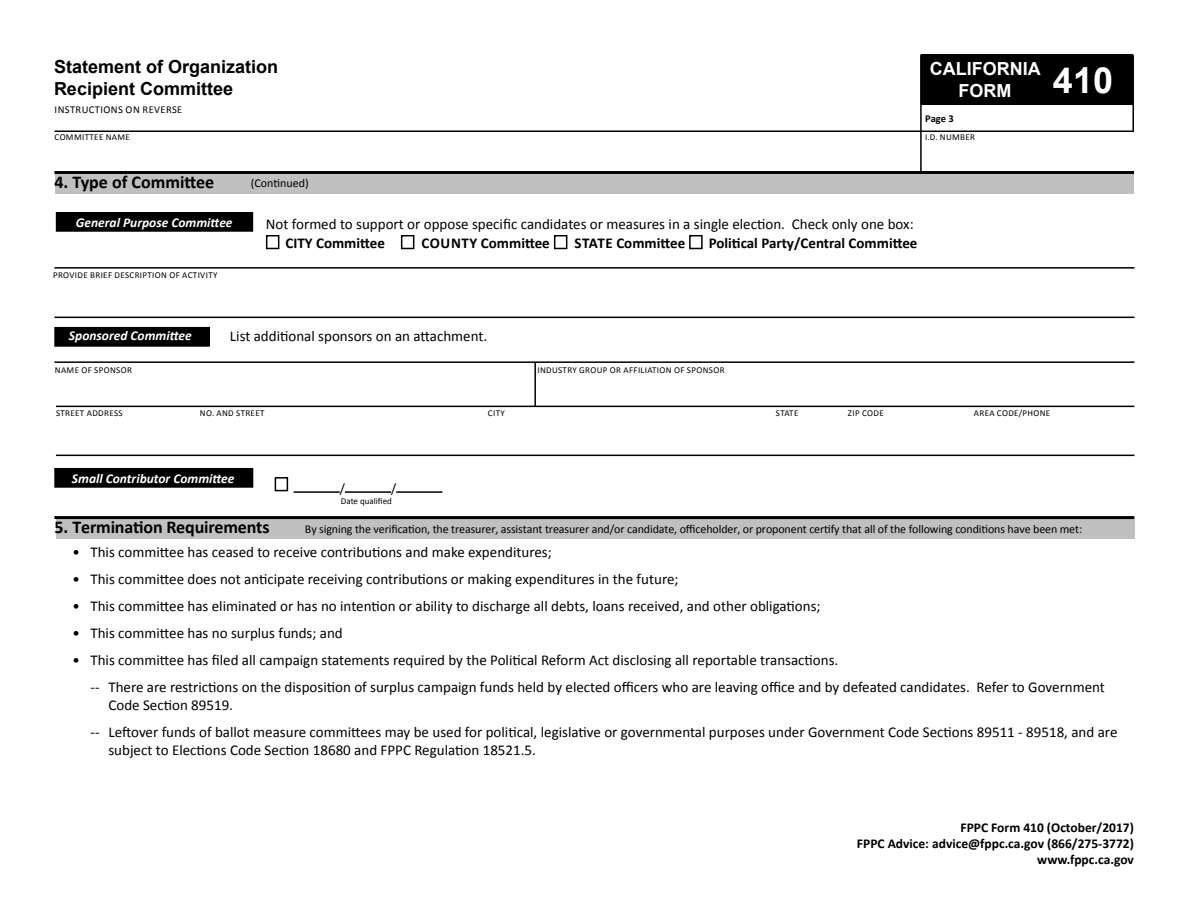
<style>
.page{position:relative;width:1188px;height:918px;background:#fff}
.page>*{position:absolute;margin:0;border:0;box-sizing:border-box;transform-origin:0 0}
.t1{font:700 18px "Calibri";letter-spacing:-.01em;color:#000}
.t2{font:700 18px/21.6px "Arial";color:#000}
.t3{font:700 18px/21.6px "Arial";color:#fff}
.t4{font:15px/27px "Calibri";color:#000}
.t5{font:700 15px "Calibri";color:#000}
.t6{font:700 13.5px/16.2px "Calibri";color:#000;text-align:right}
.t7{font:italic 700 13.5px "Calibri";color:#fff}
.t8{font:13.5px "Calibri";color:#000}
.t9{font:12px "Calibri";letter-spacing:-.01em;color:#000}
.t10{font:10.5px "Calibri";letter-spacing:.04em;color:#000}
.t11{font:700 10.5px "Calibri";color:#000}
.t12{font:9px "Calibri";letter-spacing:.04em;color:#000}
.t13{font:9px "Calibri";color:#000}
</style>
<div class="page">
<div style="left:55px;top:174px;width:1079px;height:20px;background:#c0c0c0"></div>
<div style="left:56px;top:519px;width:1079px;height:20px;background:#c0c0c0"></div>
<div style="left:921px;top:55px;width:211px;height:49px;background:#000"></div>
<div style="left:921px;top:54px;width:212px;height:51px;border:2px solid #000"></div>
<hr style="left:56px;top:455px;width:1078px;height:1px;background:#000">
<hr style="left:920px;top:55px;width:2px;height:118px;background:#000">
<hr style="left:1132px;top:55px;width:2px;height:77px;background:#000">
<hr style="left:54px;top:171px;width:1080px;height:3px;background:#000">
<hr style="left:54px;top:131px;width:1080px;height:1px;background:#000">
<hr style="left:54px;top:516px;width:1080px;height:3px;background:#000">
<div style="left:56px;top:212px;width:197px;height:19px;background:#000"></div>
<div style="left:56px;top:212px;width:197px;height:20px;border:1px solid #000"></div>
<hr style="left:54px;top:317px;width:1080px;height:1px;background:#000">
<div style="left:55px;top:327px;width:154px;height:19px;background:#000"></div>
<div style="left:54px;top:327px;width:156px;height:20px;border:1px solid #000"></div>
<hr style="left:54px;top:361px;width:1080px;height:2px;background:#000">
<hr style="left:534px;top:362px;width:2px;height:45px;background:#000">
<hr style="left:56px;top:406px;width:1078px;height:1px;background:#000">
<div style="left:266px;top:235px;width:13px;height:14px;border:2px solid #000"></div>
<div style="left:401px;top:235px;width:13px;height:14px;border:2px solid #000"></div>
<div style="left:554px;top:235px;width:13px;height:14px;border:2px solid #000"></div>
<div style="left:689px;top:235px;width:14px;height:14px;border:2px solid #000"></div>
<hr style="left:54px;top:267px;width:1080px;height:2px;background:#000">
<div style="left:275px;top:477px;width:13px;height:14px;border:2px solid #000"></div>
<hr style="left:294px;top:491px;width:46px;height:2px;background:#000">
<hr style="left:345px;top:491px;width:46px;height:2px;background:#000">
<hr style="left:396px;top:491px;width:46px;height:2px;background:#000">
<div style="left:55px;top:468px;width:198px;height:19px;background:#000"></div>
<div style="left:54px;top:468px;width:199px;height:20px;border:1px solid #000"></div>
<p class="t2" style="left:54px;top:56px;width:226px">Statement of Organization<br>Recipient Committee</p>
<p class="t3" style="left:958px;top:59px;width:156px;text-indent:-29px">CALIFORNIA<br>FORM <sup>410</sup></p>
<p class="t12" style="left:55px;top:132px;width:7px">committ</p>
<p class="t12" style="left:94px;top:132px;width:19px">ee Nam</p>
<p class="t12" style="left:126px;top:132px;width:6px">e</p>
<p class="t12" style="left:925px;top:132px;width:50px">I.d. number</p>
<p class="t10" style="left:55px;top:102px;width:41px">Instructio</p>
<p class="t10" style="left:111px;top:102px;width:73px">ns on Reverse</p>
<p class="t11" style="left:925px;top:112px;width:30px">Page 3</p>
<p class="t1" style="left:54px;top:171px;width:161px">4. Type of Committee</p>
<p class="t9" style="left:251px;top:176px;width:59px">(Continued)</p>
<p class="t7" style="left:76px;top:214px;width:158px">General Purpose Committee</p>
<p class="t4" style="left:266px;top:210px;width:649px">Not formed to support or oppose specific candidates or measures in a single election. Check only one box:</p>
<p class="t12" style="left:53px;top:269px;width:6px">pro</p>
<p class="t12" style="left:69px;top:269px;width:62px">vide bri ef descriptio</p>
<p class="t12" style="left:161px;top:269px;width:27px">n of acti</p>
<p class="t12" style="left:200px;top:269px;width:19px">vity</p>
<p class="t5" style="left:286px;top:233px;width:101px">CITY Committee</p>
<p class="t5" style="left:422px;top:233px;width:39px">County</p>
<p class="t5" style="left:481px;top:233px;width:70px">Committee</p>
<p class="t5" style="left:575px;top:233px;width:112px">Stat e Committee</p>
<p class="t5" style="left:709px;top:233px;width:210px">Political Party/Central Committee</p>
<p class="t7" style="left:69px;top:327px;width:124px">Sponsored Committee</p>
<p class="t12" style="left:55px;top:364px;width:68px">name ofsponsor</p>
<p class="t4" style="left:230px;top:322px;width:259px">List additional sponsors on an attachment.</p>
<p class="t12" style="left:537px;top:364px;width:92px">industry group or affi</p>
<p class="t12" style="left:641px;top:364px;width:10px">liatio</p>
<p class="t12" style="left:666px;top:364px;width:50px">n ofsponsor</p>
<p class="t12" style="left:56px;top:408px;width:38px">Street addr</p>
<p class="t12" style="left:109px;top:408px;width:9px">ess</p>
<p class="t12" style="left:200px;top:408px;width:63px">no. and streetcit</p>
<p class="t12" style="left:500px;top:408px;width:6px">y</p>
<p class="t12" style="left:776px;top:408px;width:5px">stat</p>
<p class="t12" style="left:794px;top:408px;width:6px">e</p>
<p class="t12" style="left:848px;top:408px;width:21px">zip cod</p>
<p class="t12" style="left:879px;top:408px;width:6px">e</p>
<p class="t12" style="left:974px;top:408px;width:30px">Area cod</p>
<p class="t12" style="left:1014px;top:408px;width:15px">e/pho</p>
<p class="t12" style="left:1040px;top:408px;width:12px">ne</p>
<p class="t7" style="left:72px;top:470px;width:164px">Small Contributor Committee</p>
<p class="t8" style="left:340px;top:480px;width:7px">/</p>
<p class="t8" style="left:391px;top:480px;width:7px">/</p>
<p class="t13" style="left:341px;top:496px;width:53px">Date qualified</p>
<p class="t1" style="left:54px;top:516px;width:217px">5. Termination Requirements</p>
<p class="t4" style="left:72px;top:538px;width:481px">• This committee has ceased to receive contributions and make expenditures;</p>
<p class="t4" style="left:72px;top:565px;width:608px">• This committee does not anticipate receiving contributions or making expenditures in the future;</p>
<p class="t4" style="left:72px;top:592px;width:750px">• This committee has eliminated or has no intention or ability to discharge all debts, loans received, and other obligations;</p>
<p class="t4" style="left:72px;top:619px;width:272px">• This committee has no surplus funds; and</p>
<p class="t4" style="left:90px;top:646px;width:1016px;text-indent:-18px">• This committee has filed all campaign statements required by the Political Reform Act disclosing all reportable transactions.<br>-- There are restrictions on the disposition of surplus campaign funds held by elected officers who are leaving office and by defeated candidates. Refer to Government</p>
<p class="t4" style="left:90px;top:691px;width:1029px;text-indent:18px">Code Section 89519.<br>-- Leftover funds of ballot measure committees may be used for political, legislative or governmental purposes under Government Code Sections 89511 - 89518, and are</p>
<p class="t4" style="left:108px;top:736px;width:429px">subject to Elections Code Section 18680 and FPPC Regulation 18521.5.</p>
<p class="t9" style="left:305px;top:521px;width:779px">By signing the verification, the treasurer, assistant treasurer and/or candidate, officeholder, or proponent certify that all of the following conditions have been met:</p>
<p class="t6" style="left:857px;top:819px;width:279px">FPPC Form 410 (October/2017)<br>FPPC Advice: advice@fppc.ca.gov (866/275-3772) www.fppc.ca.gov</p>
</div>
